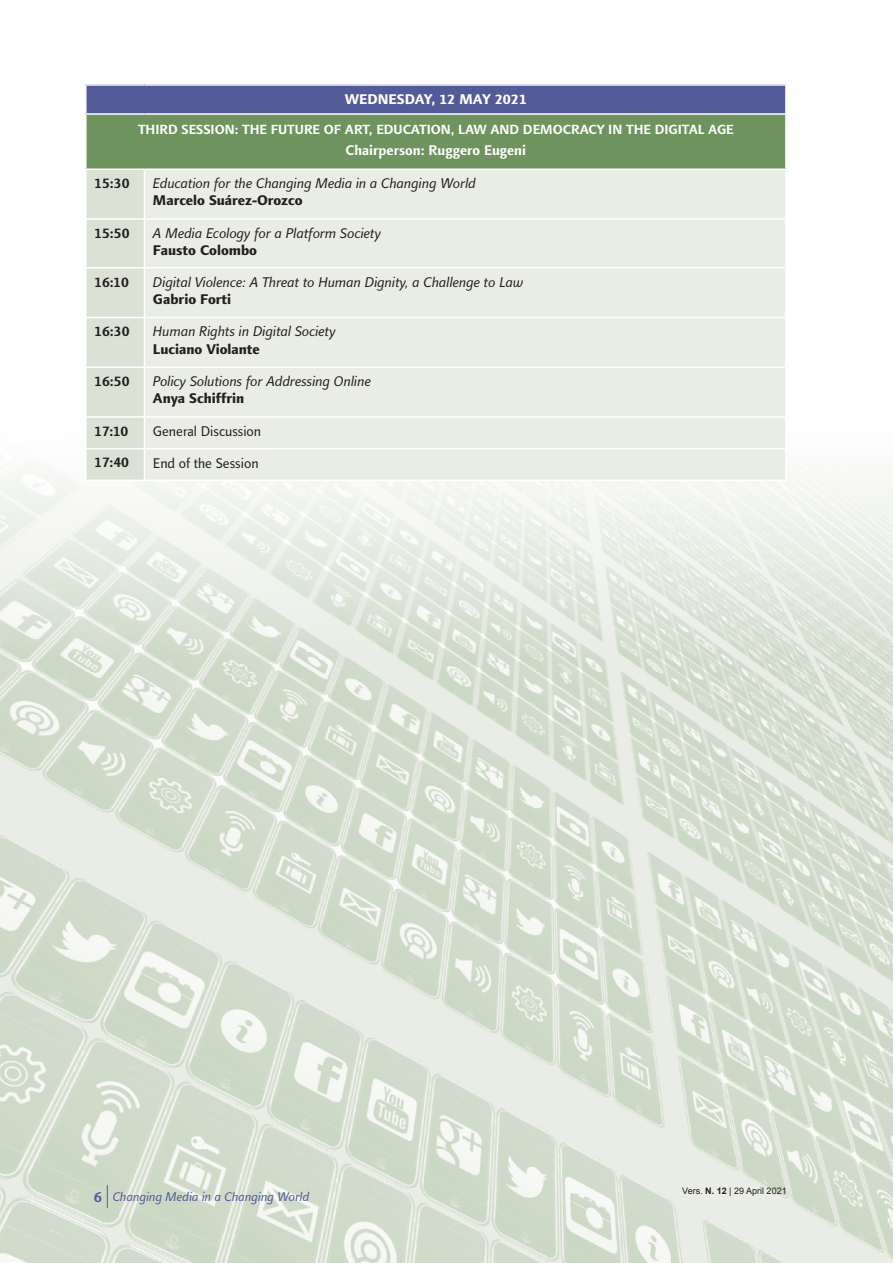
<style>
.page{position:relative;width:893px;height:1263px;background:#fff}
.page>*{position:absolute;margin:0;border:0;box-sizing:border-box;transform-origin:0 0}
.t1{font:700 15px "Linotype Finnegan";color:#535a98}
.t2{font:italic 14.25px "Linotype Finnegan";color:#231f20}
.t3{font:800 14.25px "Linotype Finnegan";color:#231f20}
.t4{font:700 14.25px "Linotype Finnegan";color:#231f20}
.t5{font:14.25px "Linotype Finnegan";color:#231f20}
.t6{font:700 14.25px "Linotype Finnegan";color:#fff}
.t7{font:800 14.25px "Linotype Finnegan";color:#fff}
.t8{font:700 13.5px "Linotype Finnegan";color:#fff}
.t9{font:italic 12.75px "Linotype Finnegan";color:#535a98}
.t10{font:9px "Arial";color:#231f20}
.s1{font-weight:700}
</style>
<div class="page">
<img style="left:0;top:472px;width:893px;height:791px">
<svg style="left:107px;top:1185px;width:1px;height:23px"></svg>
<div style="left:86px;top:85px;width:700px;height:29px;background:#535a98"></div>
<div style="left:86px;top:114px;width:700px;height:55px;background:#6f935e"></div>
<div style="left:87px;top:170px;width:57px;height:310px;background:#dce1d5"></div>
<div style="left:145px;top:170px;width:640px;height:310px;background:#e9ede5"></div>
<hr style="left:85px;top:84px;width:59px;height:2px;background:#fff">
<hr style="left:85px;top:86px;width:2px;height:27px;background:#fff">
<hr style="left:144px;top:84px;width:643px;height:2px;background:#fff">
<hr style="left:785px;top:86px;width:2px;height:27px;background:#fff">
<hr style="left:85px;top:113px;width:59px;height:2px;background:#fff">
<hr style="left:85px;top:115px;width:2px;height:53px;background:#fff">
<hr style="left:144px;top:113px;width:643px;height:2px;background:#fff">
<hr style="left:785px;top:115px;width:2px;height:53px;background:#fff">
<hr style="left:85px;top:168px;width:59px;height:2px;background:#fff">
<hr style="left:144px;top:168px;width:643px;height:2px;background:#fff">
<hr style="left:85px;top:218px;width:59px;height:2px;background:#fff">
<hr style="left:144px;top:218px;width:643px;height:2px;background:#fff">
<hr style="left:85px;top:267px;width:59px;height:2px;background:#fff">
<hr style="left:144px;top:267px;width:643px;height:2px;background:#fff">
<hr style="left:85px;top:317px;width:59px;height:1px;background:#fff">
<hr style="left:144px;top:317px;width:643px;height:1px;background:#fff">
<hr style="left:85px;top:366px;width:59px;height:2px;background:#fff">
<hr style="left:144px;top:366px;width:643px;height:2px;background:#fff">
<hr style="left:85px;top:416px;width:59px;height:2px;background:#fff">
<hr style="left:144px;top:416px;width:643px;height:2px;background:#fff">
<hr style="left:85px;top:448px;width:59px;height:1px;background:#fff">
<hr style="left:85px;top:449px;width:2px;height:31px;background:#fff">
<hr style="left:144px;top:448px;width:643px;height:1px;background:#fff">
<hr style="left:144px;top:449px;width:1px;height:31px;background:#fff">
<hr style="left:785px;top:449px;width:2px;height:31px;background:#fff">
<hr style="left:85px;top:480px;width:59px;height:1px;background:#fff">
<hr style="left:144px;top:480px;width:643px;height:1px;background:#fff">
<p class="t7" style="left:345px;top:91px;width:184px">WEDNESDAY, 12 MAY 2021</p>
<p class="t8" style="left:138px;top:121px;width:597px">THIRD SESSION: THE FUTURE OF ART, EDUCATION, LAW AND DEMOCRACY IN THE DIGITAL AGE</p>
<p class="t6" style="left:346px;top:141px;width:182px">Chairperson: Ruggero Eugeni</p>
<p class="t4" style="left:94px;top:175px;width:37px">15:30</p>
<p class="t2" style="left:153px;top:175px;width:325px">Education for the Changing Media in a Changing World</p>
<p class="t3" style="left:153px;top:192px;width:151px">Marcelo Suárez-Orozco</p>
<p class="t4" style="left:94px;top:225px;width:37px">15:50</p>
<p class="t2" style="left:153px;top:225px;width:230px">A Media Ecology for a Platform Society</p>
<p class="t3" style="left:153px;top:242px;width:106px">Fausto Colombo</p>
<p class="t4" style="left:94px;top:273px;width:36px">16:10</p>
<p class="t2" style="left:153px;top:274px;width:372px">Digital Violence: A Threat to Human Dignity, a Challenge to Law</p>
<p class="t3" style="left:153px;top:291px;width:80px">Gabrio Forti</p>
<p class="t4" style="left:94px;top:323px;width:37px">16:30</p>
<p class="t2" style="left:153px;top:323px;width:184px">Human Rights in Digital Society</p>
<p class="t3" style="left:153px;top:340px;width:108px">Luciano Violante</p>
<p class="t4" style="left:94px;top:373px;width:37px">16:50</p>
<p class="t2" style="left:153px;top:373px;width:220px">Policy Solutions for Addressing Online</p>
<p class="t3" style="left:153px;top:390px;width:93px">Anya Schiffrin</p>
<p class="t4" style="left:94px;top:423px;width:36px">17:10</p>
<p class="t5" style="left:153px;top:423px;width:110px">General Discussion</p>
<p class="t4" style="left:94px;top:454px;width:36px">17:40</p>
<p class="t5" style="left:153px;top:454px;width:107px">End of the Session</p>
<p class="t1" style="left:94px;top:1188px;width:10px">6</p>
<p class="t9" style="left:113px;top:1189px;width:198px">Changing Media in a Changing World</p>
<p class="t10" style="left:682px;top:1185px;width:106px">Vers. <span class="s1">N. 12</span> | 29 April 2021</p>
</div>
